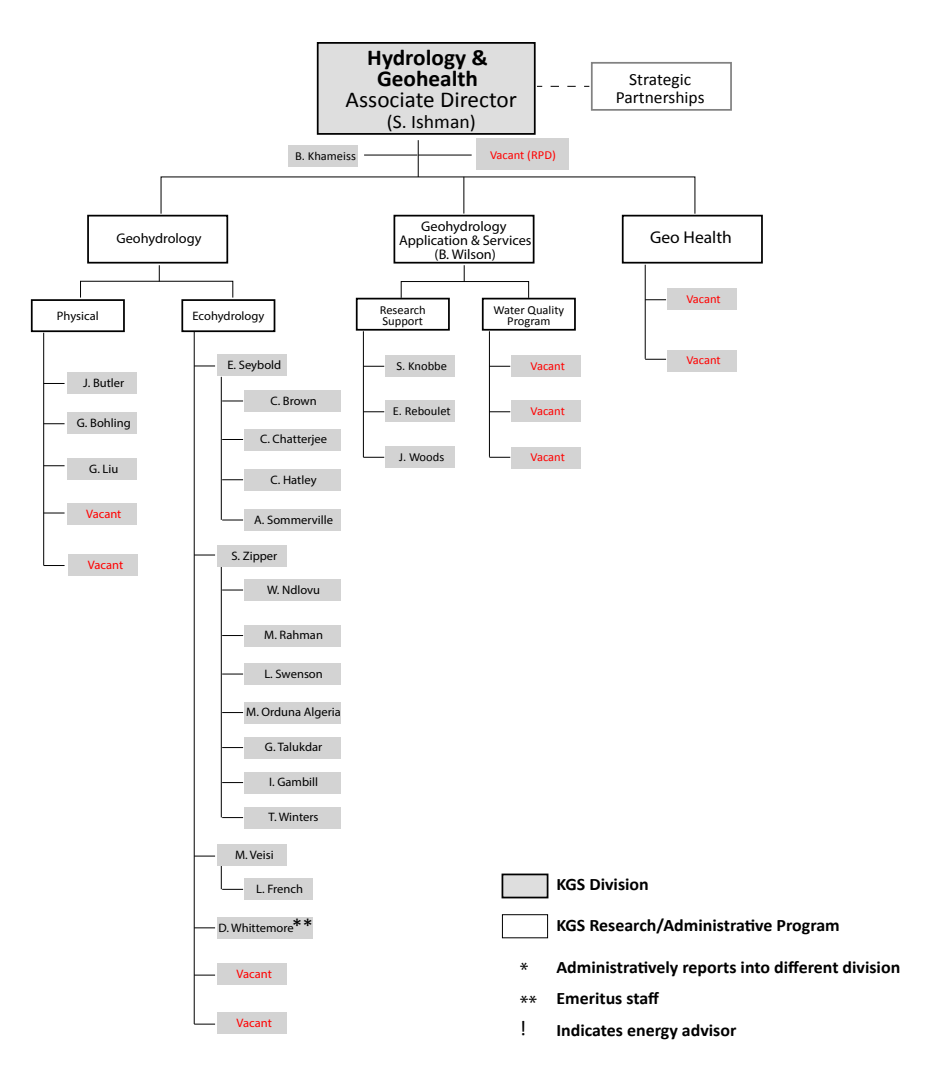
<style>
.page{position:relative;width:933px;height:1073px;background:#fff}
.page>*{position:absolute;margin:0;border:0;box-sizing:border-box;transform-origin:0 0}
.t1{font:700 22.75px/21px "Calibri";color:#000;text-align:center}
.t2{font:22.75px "Calibri";color:#000}
.t3{font:21px/33.2px "Myriad Pro";color:#000}
.t4{font:21px "Calibri";color:#000}
.t5{font:19.25px "Calibri";color:#000}
.t6{font:700 17.5px/31.5px "Calibri";color:#000}
.t7{font:17.15px/17.8px "Calibri";color:#000;text-align:center}
.t8{font:17.15px "Myriad Pro";color:#000}
.t9{font:14px/14px "Myriad Pro";color:#000;text-align:center}
.t10{font:12.25px "Myriad Pro";color:#000}
.t11{font:12.25px/11.7px "Calibri";color:#000}
.t12{font:12.25px "Calibri";letter-spacing:-.01em;color:#f00}
.t13{font:12.25px "Myriad Pro";color:#f00}
.s1{font-family:"Calibri";font-size:21px}
</style>
<div class="page">
<hr style="left:221px;top:566px;width:1px;height:251px;background:#000">
<div style="left:87px;top:215px;width:141px;height:49px;background:#fff;border:2px solid #000"></div>
<div style="left:393px;top:215px;width:141px;height:49px;background:#fff;border:2px solid #000"></div>
<hr style="left:418px;top:140px;width:1px;height:37px;background:#000">
<hr style="left:463px;top:177px;width:1px;height:37px;background:#000">
<div style="left:181px;top:299px;width:94px;height:33px;background:#fff;border:2px solid #000"></div>
<div style="left:31px;top:299px;width:94px;height:33px;background:#fff;border:2px solid #000"></div>
<hr style="left:43px;top:333px;width:1px;height:232px;background:#000">
<svg style="left:44px;top:513px;width:21px;height:1px"></svg>
<div style="left:67px;top:503px;width:69px;height:21px;background:#d3d3d3"></div>
<svg style="left:44px;top:383px;width:21px;height:1px"></svg>
<div style="left:67px;top:372px;width:69px;height:22px;background:#d3d3d3"></div>
<hr style="left:194px;top:331px;width:1px;height:693px;background:#000">
<svg style="left:44px;top:465px;width:21px;height:1px"></svg>
<div style="left:67px;top:458px;width:69px;height:22px;background:#d3d3d3"></div>
<div style="left:217px;top:354px;width:70px;height:22px;background:#d3d3d3"></div>
<svg style="left:194px;top:366px;width:21px;height:1px"></svg>
<div style="left:217px;top:545px;width:70px;height:21px;background:#d3d3d3"></div>
<svg style="left:194px;top:555px;width:21px;height:1px"></svg>
<div style="left:217px;top:963px;width:70px;height:22px;background:#d3d3d3"></div>
<svg style="left:194px;top:975px;width:21px;height:1px"></svg>
<div style="left:244px;top:579px;width:97px;height:22px;background:#d3d3d3"></div>
<svg style="left:222px;top:590px;width:21px;height:1px"></svg>
<div style="left:244px;top:878px;width:69px;height:22px;background:#d3d3d3"></div>
<svg style="left:221px;top:866px;width:22px;height:24px"></svg>
<div style="left:244px;top:625px;width:97px;height:21px;background:#d3d3d3"></div>
<svg style="left:222px;top:635px;width:21px;height:1px"></svg>
<div style="left:244px;top:663px;width:97px;height:22px;background:#d3d3d3"></div>
<svg style="left:222px;top:674px;width:21px;height:1px"></svg>
<div style="left:244px;top:702px;width:97px;height:21px;background:#d3d3d3"></div>
<svg style="left:222px;top:712px;width:21px;height:1px"></svg>
<div style="left:244px;top:737px;width:97px;height:21px;background:#d3d3d3"></div>
<div style="left:244px;top:772px;width:97px;height:21px;background:#d3d3d3"></div>
<svg style="left:222px;top:747px;width:21px;height:1px"></svg>
<svg style="left:222px;top:782px;width:21px;height:1px"></svg>
<div style="left:244px;top:807px;width:97px;height:21px;background:#d3d3d3"></div>
<svg style="left:222px;top:817px;width:21px;height:1px"></svg>
<hr style="left:221px;top:377px;width:1px;height:143px;background:#000">
<div style="left:244px;top:390px;width:97px;height:22px;background:#d3d3d3"></div>
<svg style="left:222px;top:401px;width:21px;height:1px"></svg>
<div style="left:244px;top:429px;width:97px;height:21px;background:#d3d3d3"></div>
<svg style="left:222px;top:439px;width:21px;height:1px"></svg>
<div style="left:244px;top:469px;width:97px;height:21px;background:#d3d3d3"></div>
<svg style="left:222px;top:479px;width:21px;height:1px"></svg>
<div style="left:244px;top:509px;width:97px;height:22px;background:#d3d3d3"></div>
<svg style="left:222px;top:520px;width:21px;height:1px"></svg>
<div style="left:217px;top:1012px;width:70px;height:22px;background:#d3d3d3"></div>
<svg style="left:194px;top:1024px;width:21px;height:1px"></svg>
<svg style="left:44px;top:423px;width:21px;height:1px"></svg>
<div style="left:67px;top:413px;width:69px;height:21px;background:#d3d3d3"></div>
<svg style="left:44px;top:565px;width:21px;height:1px"></svg>
<div style="left:69px;top:554px;width:69px;height:22px;background:#d3d3d3"></div>
<div style="left:477px;top:139px;width:92px;height:31px;background:#d3d3d3"></div>
<hr style="left:364px;top:155px;width:53px;height:1px;background:#000">
<hr style="left:418px;top:155px;width:54px;height:1px;background:#000">
<div style="left:622px;top:215px;width:141px;height:49px;background:#fff;border:2px solid #000"></div>
<div style="left:356px;top:298px;width:94px;height:33px;background:#fff;border:2px solid #000"></div>
<div style="left:482px;top:298px;width:94px;height:33px;background:#fff;border:2px solid #000"></div>
<div style="left:289px;top:145px;width:69px;height:22px;background:#d3d3d3"></div>
<div style="left:385px;top:355px;width:69px;height:22px;background:#d3d3d3"></div>
<svg style="left:364px;top:366px;width:20px;height:1px"></svg>
<div style="left:385px;top:401px;width:69px;height:21px;background:#d3d3d3"></div>
<svg style="left:364px;top:411px;width:20px;height:1px"></svg>
<div style="left:385px;top:446px;width:69px;height:22px;background:#d3d3d3"></div>
<svg style="left:363px;top:457px;width:21px;height:1px"></svg>
<hr style="left:363px;top:331px;width:1px;height:126px;background:#000">
<div style="left:511px;top:355px;width:69px;height:22px;background:#d3d3d3"></div>
<svg style="left:490px;top:366px;width:20px;height:1px"></svg>
<div style="left:511px;top:400px;width:69px;height:21px;background:#d3d3d3"></div>
<svg style="left:490px;top:411px;width:20px;height:1px"></svg>
<div style="left:511px;top:447px;width:69px;height:21px;background:#d3d3d3"></div>
<svg style="left:489px;top:457px;width:21px;height:1px"></svg>
<hr style="left:489px;top:331px;width:1px;height:126px;background:#000">
<div style="left:667px;top:289px;width:69px;height:21px;background:#d3d3d3"></div>
<svg style="left:646px;top:299px;width:20px;height:1px"></svg>
<div style="left:667px;top:350px;width:69px;height:21px;background:#d3d3d3"></div>
<svg style="left:645px;top:359px;width:21px;height:1px"></svg>
<hr style="left:645px;top:265px;width:1px;height:94px;background:#000">
<div style="left:401px;top:281px;width:128px;height:17px;border:1px solid #000"></div>
<svg style="left:464px;top:265px;width:1px;height:16px"></svg>
<svg style="left:159px;top:265px;width:1px;height:16px"></svg>
<div style="left:317px;top:42px;width:219px;height:93px;background:#dedede;border:2px solid #000"></div>
<svg style="left:194px;top:927px;width:21px;height:1px"></svg>
<div style="left:217px;top:917px;width:96px;height:22px;background:#d3d3d3"></div>
<div style="left:217px;top:844px;width:70px;height:22px;background:#d3d3d3"></div>
<svg style="left:194px;top:856px;width:21px;height:1px"></svg>
<div style="left:591px;top:62px;width:141px;height:49px;background:#fff;border:2px solid #828282"></div>
<svg style="left:550px;top:86px;width:39px;height:1px"></svg>
<div style="left:501px;top:873px;width:47px;height:25px;background:#dedede;border:2px solid #000"></div>
<div style="left:502px;top:914px;width:46px;height:24px;background:#fff;border:1px solid #000"></div>
<h1 class="t1" style="left:367px;top:46px;width:122px">Hydrology &amp;<br>Geohealth</h1>
<h1 class="t2" style="left:346px;top:84px;width:173px">Associate Director</h1>
<h3 class="t5" style="left:387px;top:109px;width:90px">(S. Ishman)</h3>
<p class="t11" style="left:295px;top:149px;width:62px">B. Khameiss</p>
<p class="t9" style="left:116px;top:231px;width:87px">Geohydrology</p>
<p class="t10" style="left:57px;top:309px;width:43px">Physical</p>
<p class="t10" style="left:192px;top:309px;width:73px">Ecohydrology</p>
<p class="t10" style="left:83px;top:375px;width:42px">J. Butler</p>
<p class="t10" style="left:227px;top:357px;width:55px">E. Seybold</p>
<p class="t10" style="left:77px;top:415px;width:55px">G. Bohling</p>
<p class="t10" style="left:89px;top:461px;width:31px">G. Liu</p>
<p class="t13" style="left:86px;top:506px;width:37px">Vacant</p>
<p class="t13" style="left:88px;top:557px;width:37px">Vacant</p>
<p class="t10" style="left:270px;top:393px;width:48px">C. Brown</p>
<p class="t10" style="left:260px;top:432px;width:68px">C. Chatterjee</p>
<p class="t10" style="left:271px;top:472px;width:47px">C. Hatley</p>
<p class="t10" style="left:254px;top:512px;width:80px">A. Sommerville</p>
<p class="t10" style="left:231px;top:548px;width:47px">S. Zipper</p>
<p class="t10" style="left:267px;top:582px;width:55px">W. Ndlovu</p>
<p class="t10" style="left:264px;top:628px;width:60px">M. Rahman</p>
<p class="t10" style="left:264px;top:666px;width:60px">L. Swenson</p>
<p class="t10" style="left:246px;top:705px;width:96px">M. Orduna Algeria</p>
<p class="t10" style="left:265px;top:740px;width:59px">G. Talukdar</p>
<p class="t10" style="left:269px;top:775px;width:50px">I. Gambill</p>
<p class="t10" style="left:269px;top:810px;width:51px">T. Winters</p>
<p class="t10" style="left:235px;top:847px;width:40px">M. Veisi</p>
<p class="t12" style="left:490px;top:147px;width:67px">Vacant (RPD)</p>
<p class="t9" style="left:399px;top:219px;width:134px">Geohydrology<br>Application &amp; Services (B. Wilson)</p>
<p class="t11" style="left:380px;top:303px;width:48px">Research<br>Support</p>
<p class="t11" style="left:493px;top:303px;width:72px;text-align:center">Water Quality<br>Program</p>
<p class="t11" style="left:396px;top:359px;width:52px">S. Knobbe</p>
<p class="t11" style="left:393px;top:405px;width:59px">E. Reboulet</p>
<p class="t11" style="left:399px;top:450px;width:47px">J. Woods</p>
<p class="t12" style="left:531px;top:357px;width:36px">Vacant</p>
<p class="t12" style="left:531px;top:402px;width:36px">Vacant</p>
<p class="t12" style="left:531px;top:449px;width:36px">Vacant</p>
<h3 class="t7" style="left:616px;top:70px;width:90px">Strategic<br>Partnerships</h3>
<h3 class="t8" style="left:650px;top:227px;width:83px">Geo Health</h3>
<p class="t12" style="left:686px;top:291px;width:36px">Vacant</p>
<p class="t12" style="left:686px;top:352px;width:36px">Vacant</p>
<p class="t10" style="left:256px;top:881px;width:48px">L. French</p>
<p class="t10" style="left:218px;top:920px;width:96px">D. Whittemore<span class="s1">**</span></p>
<p class="t13" style="left:237px;top:966px;width:37px">Vacant</p>
<p class="t13" style="left:237px;top:1015px;width:37px">Vacant</p>
<h3 class="t6" style="left:556px;top:868px;width:94px">KGS Division</h3>
<h3 class="t6" style="left:556px;top:908px;width:285px">KGS Research/Administrative Program</h3>
<h3 class="t6" style="left:556px;top:950px;width:345px">Administratively reports into different division<br>Emeritus staff</h3>
<h2 class="t3" style="left:520px;top:953px;width:19px">* **</h2>
<h2 class="t4" style="left:519px;top:1014px;width:9px">!</h2>
<h3 class="t6" style="left:556px;top:1013px;width:181px">Indicates energy advisor</h3>
</div>
